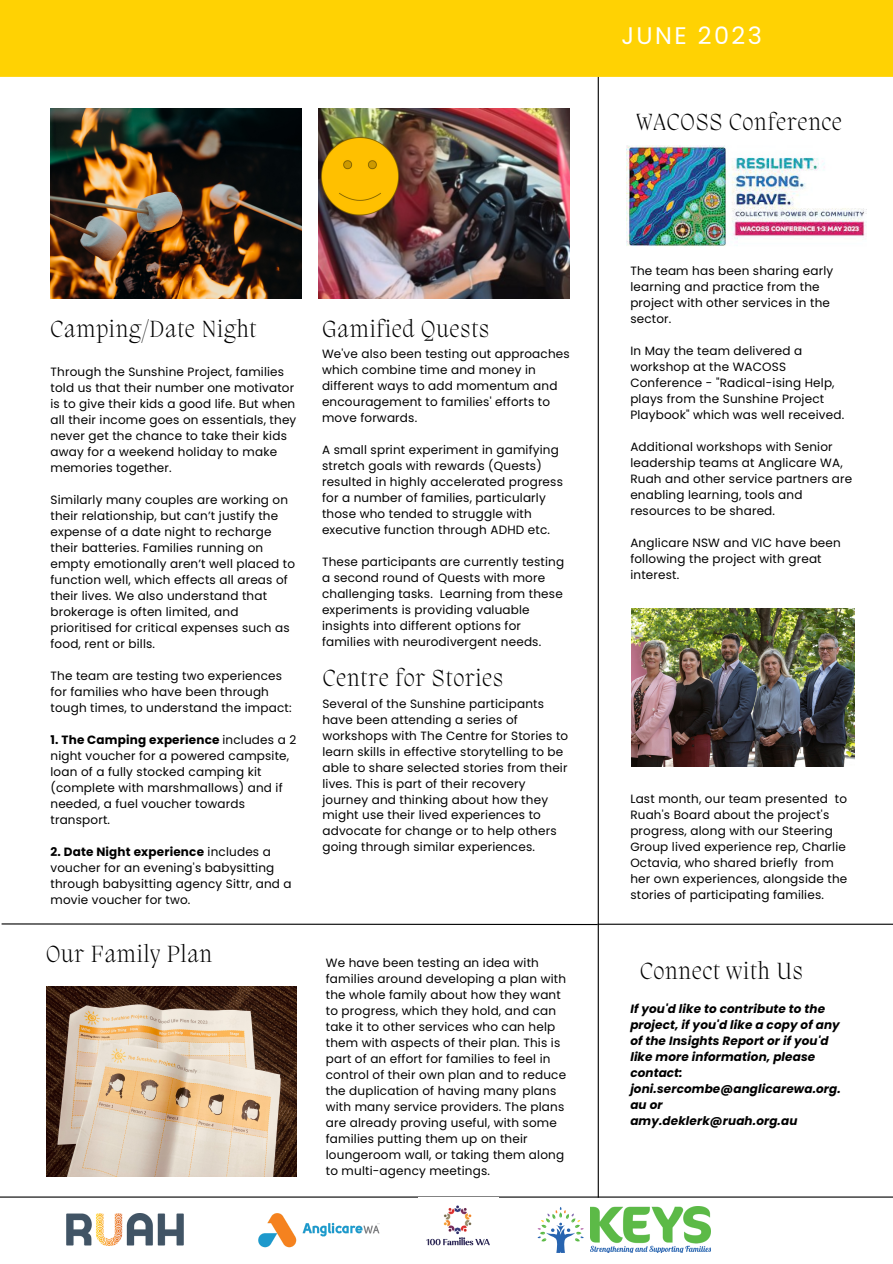
<style>
.page{position:relative;width:893px;height:1264px;background:#fff}
.page>*{position:absolute;margin:0;border:0;box-sizing:border-box;transform-origin:0 0}
.t1{font:200 24px "Migra";letter-spacing:.04em;color:#000}
.t2{font:24px "Poppins";letter-spacing:.1em;color:#fff}
.t3{font:12px/16px "Poppins";letter-spacing:.015em;color:#000}
.t4{font:italic 700 12px/16px "Poppins";letter-spacing:.01em;color:#000}
.s1{font-weight:700}
</style>
<div class="page">
<img style="left:631px;top:608px;width:223px;height:158px">
<img style="left:50px;top:108px;width:251px;height:190px">
<img style="left:318px;top:108px;width:251px;height:190px">
<hr style="left:0;top:1196px;width:892px;height:1px;background:#000">
<hr style="left:597px;top:76px;width:1px;height:1121px;background:#000">
<div style="left:0;top:0;width:892px;height:76px;background:#ffd203"></div>
<hr style="left:0;top:76px;width:892px;height:1px;background:#ffd203">
<hr style="left:597px;top:923px;width:295px;height:1px;background:#000">
<img style="left:426px;top:1205px;width:64px;height:41px">
<img style="left:66px;top:1213px;width:117px;height:32px">
<img style="left:258px;top:1213px;width:121px;height:35px">
<svg style="left:537px;top:1207px;width:46px;height:45px"></svg>
<img style="left:591px;top:1206px;width:119px;height:46px">
<img style="left:46px;top:986px;width:251px;height:190px">
<svg style="left:1px;top:922px;width:597px;height:3px"></svg>
<img style="left:627px;top:145px;width:239px;height:102px">
<p class="t2" style="left:621px;top:19px;width:142px">JUNE 2023</p>
<p class="t1" style="left:636px;top:111px;width:207px">WACOSS Conference</p>
<p class="t1" style="left:50px;top:317px;width:207px">Camping/Date Night</p>
<p class="t1" style="left:322px;top:317px;width:168px">Gamified Quests</p>
<p class="t3" style="left:50px;top:364px;width:247px">Through the Sunshine Project, families told us that their number one motivator is to give their kids a good life. But when all their income goes on essentials, they never get the chance to take their kids away for a weekend holiday to make memories together.</p>
<p class="t3" style="left:50px;top:492px;width:246px">Similarly many couples are working on their relationship, but can’t justify the expense of a date night to recharge their batteries. Families running on empty emotionally aren’t well placed to function well, which effects all areas of their lives. We also understand that brokerage is often limited, and prioritised for critical expenses such as food, rent or bills.</p>
<p class="t3" style="left:50px;top:667px;width:242px">The team are testing two experiences for families who have been through tough times, to understand the impact:</p>
<p class="t3" style="left:50px;top:731px;width:247px"><span class="s1">1. The Camping experience</span> includes a 2 night voucher for a powered campsite, loan of a fully stocked camping kit (complete with marshmallows) and if needed, a fuel voucher towards transport.</p>
<p class="t3" style="left:50px;top:843px;width:243px"><span class="s1">2. Date Night experience</span> includes a voucher for an evening's babysitting through babysitting agency Sittr, and a movie voucher for two.</p>
<p class="t1" style="left:46px;top:942px;width:167px">Our Family Plan</p>
<p class="t3" style="left:322px;top:345px;width:249px">We've also been testing out approaches which combine time and money in different ways to add momentum and encouragement to families' efforts to move forwards.</p>
<p class="t3" style="left:322px;top:441px;width:242px">A small sprint experiment in gamifying stretch goals with rewards (Quests) resulted in highly accelerated progress for a number of families, particularly those who tended to struggle with executive function through ADHD etc.</p>
<p class="t3" style="left:322px;top:553px;width:244px">These participants are currently testing a second round of Quests with more challenging tasks. Learning from these experiments is providing valuable insights into different options for families with neurodivergent needs.</p>
<p class="t1" style="left:323px;top:666px;width:182px">Centre for Stories</p>
<p class="t3" style="left:322px;top:695px;width:247px">Several of the Sunshine participants have been attending a series of workshops with The Centre for Stories to learn skills in effective storytelling to be able to share selected stories from their lives. This is part of their recovery journey and thinking about how they might use their lived experiences to advocate for change or to help others going through similar experiences.</p>
<p class="t3" style="left:326px;top:954px;width:242px">We have been testing an idea with families around developing a plan with the whole family about how they want to progress, which they hold, and can take it to other services who can help them with aspects of their plan. This is part of an effort for families to feel in control of their own plan and to reduce the duplication of having many plans with many service providers. The plans are already proving useful, with some families putting them up on their loungeroom wall, or taking them along to multi-agency meetings.</p>
<p class="t3" style="left:630px;top:262px;width:204px">The team has been sharing early learning and practice from the project with other services in the sector.</p>
<p class="t3" style="left:630px;top:342px;width:215px">In May the team delivered a workshop at the WACOSS<br>Conference - "Radical-ising Help, plays from the Sunshine Project<br>Playbook" which was well received.</p>
<p class="t3" style="left:630px;top:438px;width:223px">Additional workshops with Senior leadership teams at Anglicare WA,<br>Ruah and other service partners are enabling learning, tools and resources to be shared.</p>
<p class="t3" style="left:630px;top:534px;width:212px">Anglicare NSW and VIC have been following the project with great interest.</p>
<p class="t3" style="left:630px;top:790px;width:218px">Last month, our team presented to Ruah's Board about the project's progress, along with our Steering Group lived experience rep, Charlie Octavia, who shared briefly from her own experiences, alongside the stories of participating families.</p>
<p class="t1" style="left:640px;top:959px;width:164px">Connect with Us</p>
<p class="t4" style="left:630px;top:1000px;width:212px">If you'd like to contribute to the project, if you'd like a copy of any of the Insights Report or if you'd like more information, please contact: joni.sercombe@anglicarewa.org. au or</p>
<p class="t4" style="left:630px;top:1112px;width:169px">amy.deklerk@ruah.org.au</p>
</div>
